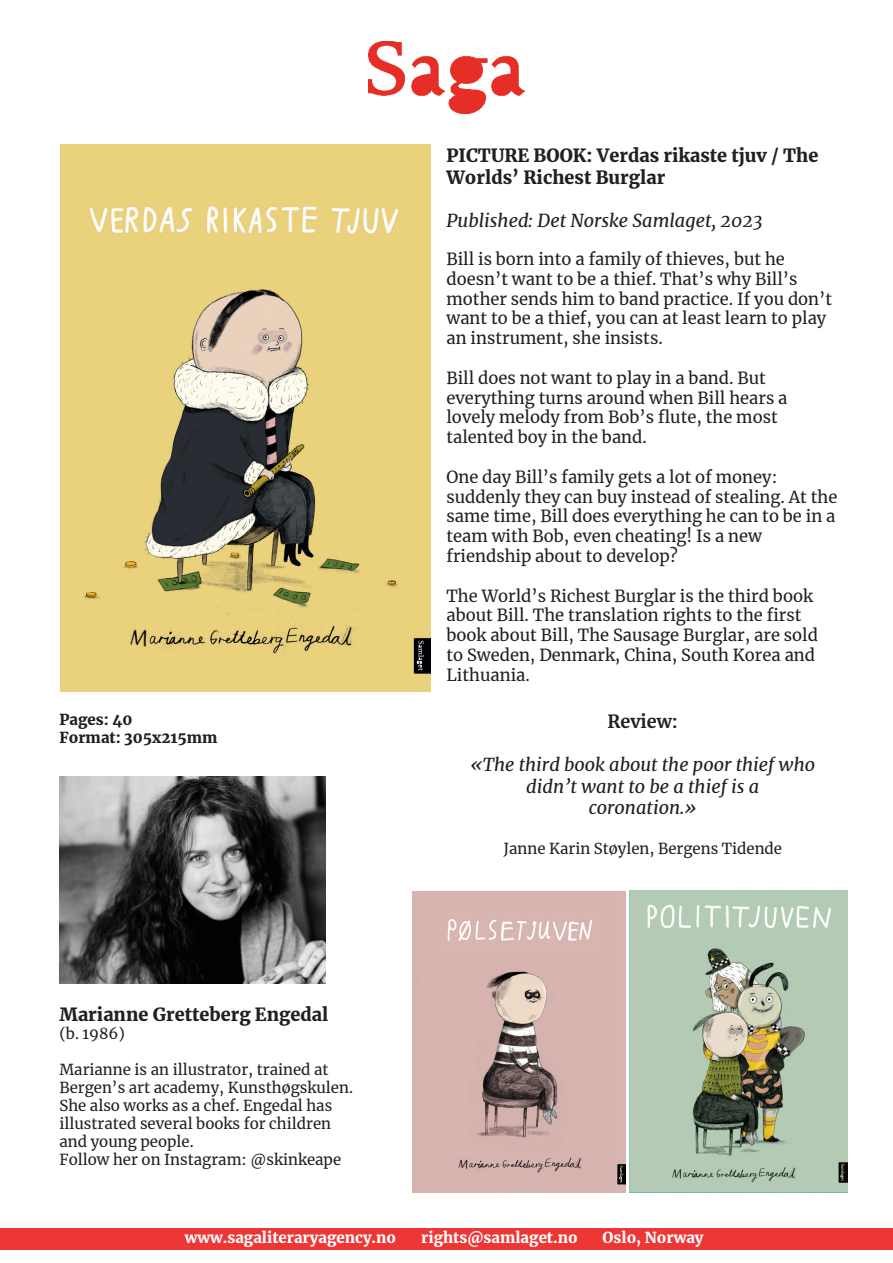
<style>
.page{position:relative;width:893px;height:1263px;background:#fff}
.page>*{position:absolute;margin:0;border:0;box-sizing:border-box;transform-origin:0 0}
.t1{font:italic 18px/21.6px "Merriweather";color:#231f20;text-align:center}
.t2{font:900 18px/21.6px "Merriweather";color:#231f20}
.t3{font:700 18px "Merriweather";color:#231f20}
.t4{font:16.5px/19.8px "Merriweather";color:#231f20}
.t5{font:15px/18px "Merriweather";color:#231f20}
.t6{font:900 15px "Merriweather";color:#fff}
.t7{font:900 15px "Merriweather";color:#231f20}
</style>
<div class="page">
<img style="left:60px;top:145px;width:370px;height:546px">
<img style="left:369px;top:42px;width:155px;height:72px">
<img style="left:59px;top:776px;width:266px;height:208px">
<div style="left:0;top:1228px;width:893px;height:22px;background:#ee3635"></div>
<img style="left:630px;top:891px;width:218px;height:302px">
<img style="left:412px;top:891px;width:213px;height:301px">
<p class="t7" style="left:59px;top:709px;width:74px">Pages: 40</p>
<p class="t7" style="left:59px;top:727px;width:160px">Format: 305x215mm</p>
<p class="t2" style="left:59px;top:1003px;width:270px">Marianne Gretteberg Engedal</p>
<p class="t5" style="left:59px;top:1024px;width:67px">(b. 1986)</p>
<p class="t5" style="left:59px;top:1060px;width:295px">Marianne is an illustrator, trained at Bergen’s art academy, Kunsthøgskulen.<br>She also works as a chef. Engedal has illustrated several books for children and young people.</p>
<p class="t5" style="left:59px;top:1150px;width:283px">Follow her on Instagram: @skinkeape</p>
<p class="t2" style="left:446px;top:144px;width:373px">PICTURE BOOK: Verdas rikaste tjuv / The<br>Worlds’ Richest Burglar</p>
<p class="t1" style="left:446px;top:209px;width:318px">Published: Det Norske Samlaget, 2023</p>
<p class="t4" style="left:446px;top:249px;width:340px">Bill is born into a family of thieves, but he</p>
<p class="t4" style="left:446px;top:268px;width:387px">doesn’t want to be a thief. That’s why Bill’s mother sends him to band practice. If you don’t want to be a thief, you can at least learn to play an instrument, she insists.</p>
<p class="t4" style="left:446px;top:367px;width:321px">Bill does not want to play in a band. But</p>
<p class="t4" style="left:446px;top:387px;width:342px">everything turns around when Bill hears a</p>
<p class="t4" style="left:446px;top:407px;width:333px">lovely melody from Bob’s flute, the most</p>
<p class="t4" style="left:446px;top:427px;width:202px">talented boy in the band.</p>
<p class="t4" style="left:446px;top:466px;width:332px">One day Bill’s family gets a lot of money:</p>
<p class="t4" style="left:446px;top:486px;width:392px;text-align:justify">suddenly they can buy instead of stealing. At the same time, Bill does everything he can to be in a team with Bob, even cheating! Is a new</p>
<p class="t4" style="left:446px;top:546px;width:233px">friendship about to develop?</p>
<p class="t4" style="left:446px;top:585px;width:373px">The World’s Richest Burglar is the third book about Bill. The translation rights to the first book about Bill, The Sausage Burglar, are sold to Sweden, Denmark, China, South Korea and Lithuania.</p>
<p class="t3" style="left:607px;top:709px;width:72px">Review:</p>
<p class="t1" style="left:470px;top:753px;width:346px">«The third book about the poor thief who didn’t want to be a thief is a</p>
<p class="t1" style="left:589px;top:796px;width:109px">coronation.»</p>
<p class="t5" style="left:503px;top:839px;width:280px">Janne Karin Støylen, Bergens Tidende</p>
<p class="t6" style="left:185px;top:1227px;width:213px">www.sagaliteraryagency.no</p>
<p class="t6" style="left:421px;top:1227px;width:158px">rights@samlaget.no</p>
<p class="t6" style="left:603px;top:1227px;width:102px">Oslo, Norway</p>
</div>
